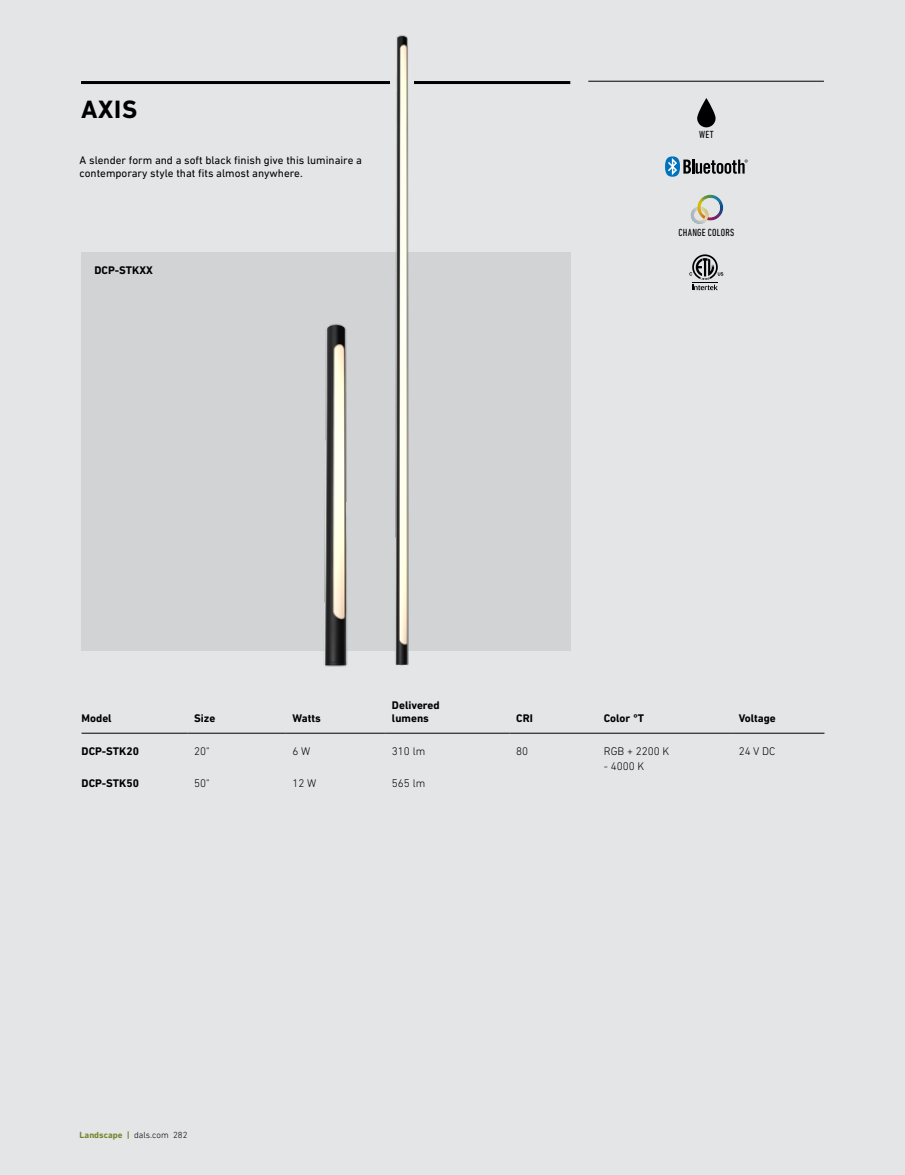
<style>
.page{position:relative;width:905px;height:1175px;background:#fff}
.page>*{position:absolute;margin:0;border:0;box-sizing:border-box;transform-origin:0 0}
.t1{font:700 25.5px "DIN Next LT Pro";color:#000}
.t2{font:11.25px/13.5px "DIN Next LT Pro";color:#000}
.t3{font:700 11.25px/13.5px "DIN Next LT Pro";color:#000}
.t4{font:300 11.25px "DIN Next LT Pro";color:#000}
.t5{font:condensed 10.5px "DIN Next LT Pro";letter-spacing:.03em;color:#000}
.t6{font:300 9px "DIN Next LT Pro";color:#000}
.s1{font-weight:700;color:#76852e}
</style>
<div class="page">
<div style="left:0;top:0;width:904px;height:1174px;background:#e4e5e6"></div>
<hr style="left:588px;top:81px;width:235px;height:1px;background:#000">
<hr style="left:82px;top:733px;width:105px;height:1px;background:#000">
<hr style="left:187px;top:733px;width:99px;height:1px;background:#000">
<hr style="left:286px;top:733px;width:99px;height:1px;background:#000">
<hr style="left:385px;top:733px;width:124px;height:1px;background:#000">
<hr style="left:509px;top:733px;width:88px;height:1px;background:#000">
<hr style="left:597px;top:733px;width:135px;height:1px;background:#000">
<hr style="left:732px;top:733px;width:92px;height:1px;background:#000">
<div style="left:81px;top:252px;width:489px;height:398px;background:#d1d3d4"></div>
<div style="left:689px;top:193px;width:36px;height:33px;background:#000;opacity:.3"></div>
<svg style="left:697px;top:98px;width:18px;height:29px"></svg>
<svg style="left:665px;top:156px;width:82px;height:21px"></svg>
<svg style="left:689px;top:254px;width:34px;height:36px"></svg>
<img style="left:303px;top:324px;width:52px;height:343px">
<hr style="left:81px;top:81px;width:489px;height:3px;background:#000">
<img style="left:355px;top:35px;width:80px;height:631px">
<h1 class="t1" style="left:81px;top:94px;width:58px">AXIS</h1>
<p class="t2" style="left:80px;top:153px;width:284px">A slender form and a soft black finish give this luminaire a contemporary style that fits almost anywhere.</p>
<p class="t3" style="left:94px;top:263px;width:60px">DCP-STKXX</p>
<p class="t5" style="left:699px;top:129px;width:16px">WET</p>
<p class="t5" style="left:678px;top:227px;width:57px">CHANGE COLORS</p>
<p class="t3" style="left:82px;top:711px;width:32px">Model</p>
<p class="t3" style="left:194px;top:711px;width:23px">Size</p>
<p class="t3" style="left:292px;top:711px;width:30px">Watts</p>
<p class="t3" style="left:392px;top:698px;width:49px">Delivered lumens</p>
<p class="t3" style="left:516px;top:711px;width:18px">CRI</p>
<p class="t3" style="left:603px;top:711px;width:42px">Color °T</p>
<p class="t3" style="left:738px;top:711px;width:39px">Voltage</p>
<p class="t3" style="left:82px;top:744px;width:59px">DCP-STK20</p>
<p class="t4" style="left:194px;top:745px;width:17px">20"</p>
<p class="t4" style="left:292px;top:745px;width:19px">6 W</p>
<p class="t4" style="left:392px;top:745px;width:35px">310 lm</p>
<p class="t4" style="left:516px;top:745px;width:13px">80</p>
<p class="t4" style="left:603px;top:745px;width:67px">RGB + 2200 K</p>
<p class="t4" style="left:603px;top:760px;width:42px">- 4000 K</p>
<p class="t3" style="left:82px;top:776px;width:59px">DCP-STK50</p>
<p class="t4" style="left:194px;top:776px;width:17px">50"</p>
<p class="t4" style="left:292px;top:776px;width:25px">12 W</p>
<p class="t4" style="left:392px;top:776px;width:35px">565 lm</p>
<p class="t4" style="left:738px;top:745px;width:38px">24 V DC</p>
<p class="t6" style="left:80px;top:1129px;width:109px"><span class="s1">Landscape |</span> dals.com 282</p>
</div>
